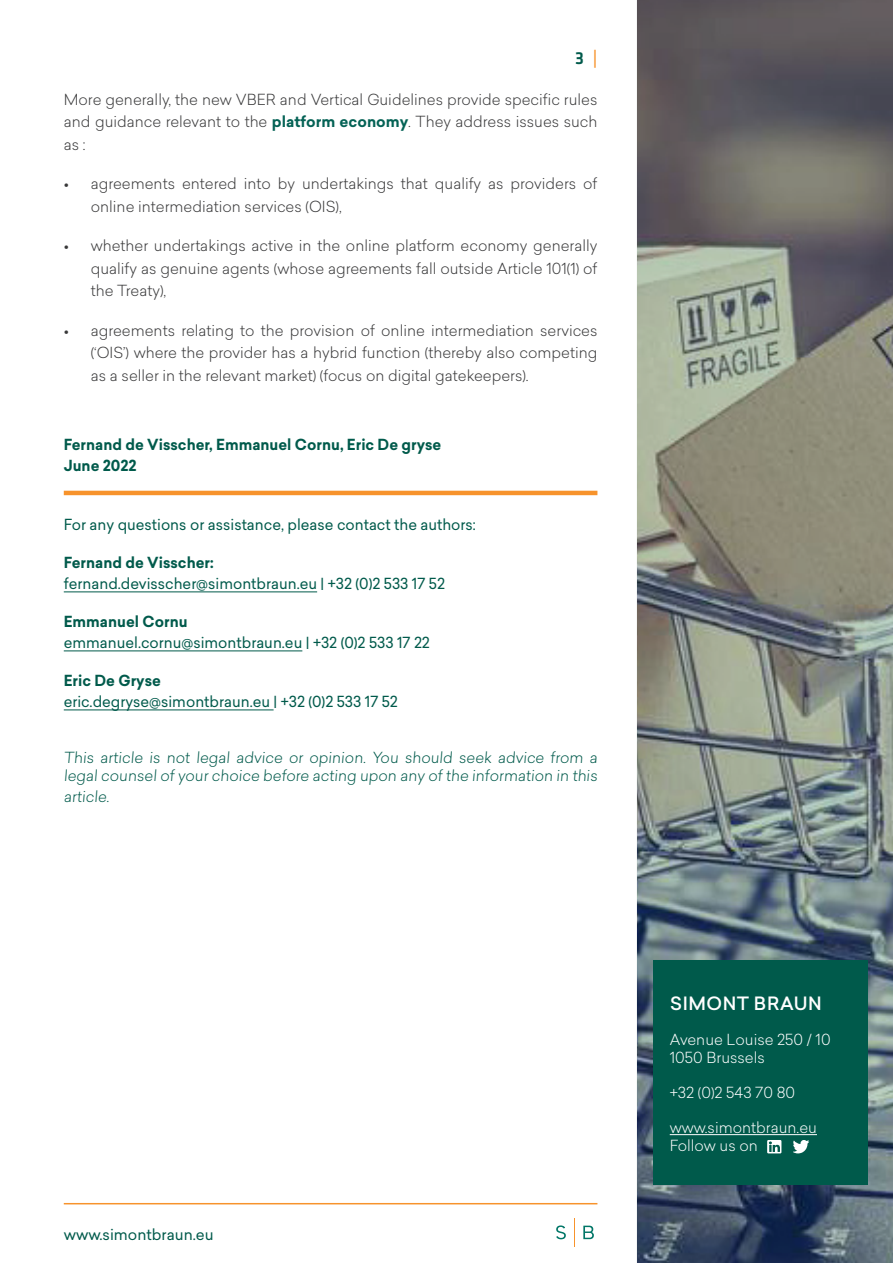
<style>
.page{position:relative;width:893px;height:1263px;background:#fff}
.page>*{position:absolute;margin:0;border:0;box-sizing:border-box;transform-origin:0 0}
.t1{font:500 18px "Sailec";letter-spacing:.03em;color:#fff}
.t2{font:500 18px "Klavika";color:#005a4b}
.Texte{font:300 15px/22.5px "Sailec";color:#383839;text-align:justify}
.t3{font:15px/21px "Sailec";color:#005a4b}
.t4{font:300 15px/18px "Sailec";color:#005a4b}
.t5{font:300 15px/18px "Sailec";color:#fff}
.t6{font:700 15px/21px "Sailec";color:#005a4b}
.s1{color:#f7932c}
.s2{font-weight:700;color:#046255}
.s3{font-weight:700}
</style>
<div class="page">
<hr style="left:64px;top:1203px;width:533px;height:1px;background:#f7932c">
<svg style="left:574px;top:1218px;width:1px;height:28px"></svg>
<svg style="left:556px;top:1225px;width:10px;height:14px"></svg>
<svg style="left:583px;top:1225px;width:11px;height:14px"></svg>
<svg style="left:637px;top:0;width:256px;height:1263px;background:#757b78"></svg>
<div style="left:653px;top:960px;width:214px;height:224px;background:#005a4b"></div>
<hr style="left:670px;top:1134px;width:147px;height:1px;background:#fff">
<svg style="left:767px;top:1140px;width:14px;height:13px"></svg>
<svg style="left:793px;top:1140px;width:16px;height:13px"></svg>
<hr style="left:64px;top:591px;width:253px;height:1px;background:#005a4b">
<hr style="left:64px;top:650px;width:238px;height:1px;background:#005a4b">
<hr style="left:64px;top:709px;width:210px;height:1px;background:#005a4b">
<hr style="left:64px;top:491px;width:533px;height:4px;background:#f7932c">
<p class="t2" style="left:575px;top:48px;width:24px">3 <span class="s1">|</span></p>
<p class="Texte" style="left:64px;top:88px;width:535px">More generally, the new VBER and Vertical Guidelines provide specific rules and guidance relevant to the <span class="s2">platform economy</span>. They address issues such as :</p>
<p class="Texte" style="left:91px;top:172px;width:508px;text-indent:-27px">• agreements entered into by undertakings that qualify as providers of online intermediation services (OIS),</p>
<p class="Texte" style="left:91px;top:234px;width:508px;text-indent:-27px">• whether undertakings active in the online platform economy generally qualify as genuine agents (whose agreements fall outside Article 101(1) of the Treaty),</p>
<p class="Texte" style="left:91px;top:319px;width:508px;text-indent:-27px">• agreements relating to the provision of online intermediation services (‘OIS’) where the provider has a hybrid function (thereby also competing as a seller in the relevant market) (focus on digital gatekeepers).</p>
<p class="t6" style="left:64px;top:434px;width:379px">Fernand de Visscher, Emmanuel Cornu, Eric De gryse<br>June 2022</p>
<p class="t3" style="left:64px;top:514px;width:414px">For any questions or assistance, please contact the authors:</p>
<p class="t3" style="left:64px;top:552px;width:383px"><span class="s3">Fernand de Visscher: </span>fernand.devisscher@simontbraun.eu | +32 (0)2 533 17 52</p>
<p class="t3" style="left:64px;top:611px;width:367px"><span class="s3">Emmanuel Cornu </span>emmanuel.cornu@simontbraun.eu | +32 (0)2 533 17 22</p>
<p class="t3" style="left:64px;top:670px;width:336px"><span class="s3">Eric De Gryse<br></span>eric.degryse@simontbraun.eu | +32 (0)2 533 17 52</p>
<p class="t4" style="left:64px;top:748px;width:537px">This article is not legal advice or opinion. You should seek advice from a legal counsel of your choice before acting upon any of the information in this</p>
<p class="t4" style="left:64px;top:787px;width:49px">article.</p>
<p class="t3" style="left:64px;top:1223px;width:151px">www.simontbraun.eu</p>
<p class="t1" style="left:670px;top:991px;width:153px">SIMONT BRAUN</p>
<p class="t5" style="left:670px;top:1030px;width:162px">Avenue Louise 250 / 10<br>1050 Brussels</p>
<p class="t5" style="left:670px;top:1083px;width:127px">+32 (0)2 543 70 80</p>
<p class="t5" style="left:670px;top:1118px;width:149px">www.simontbraun.eu<br>Follow us on</p>
</div>
